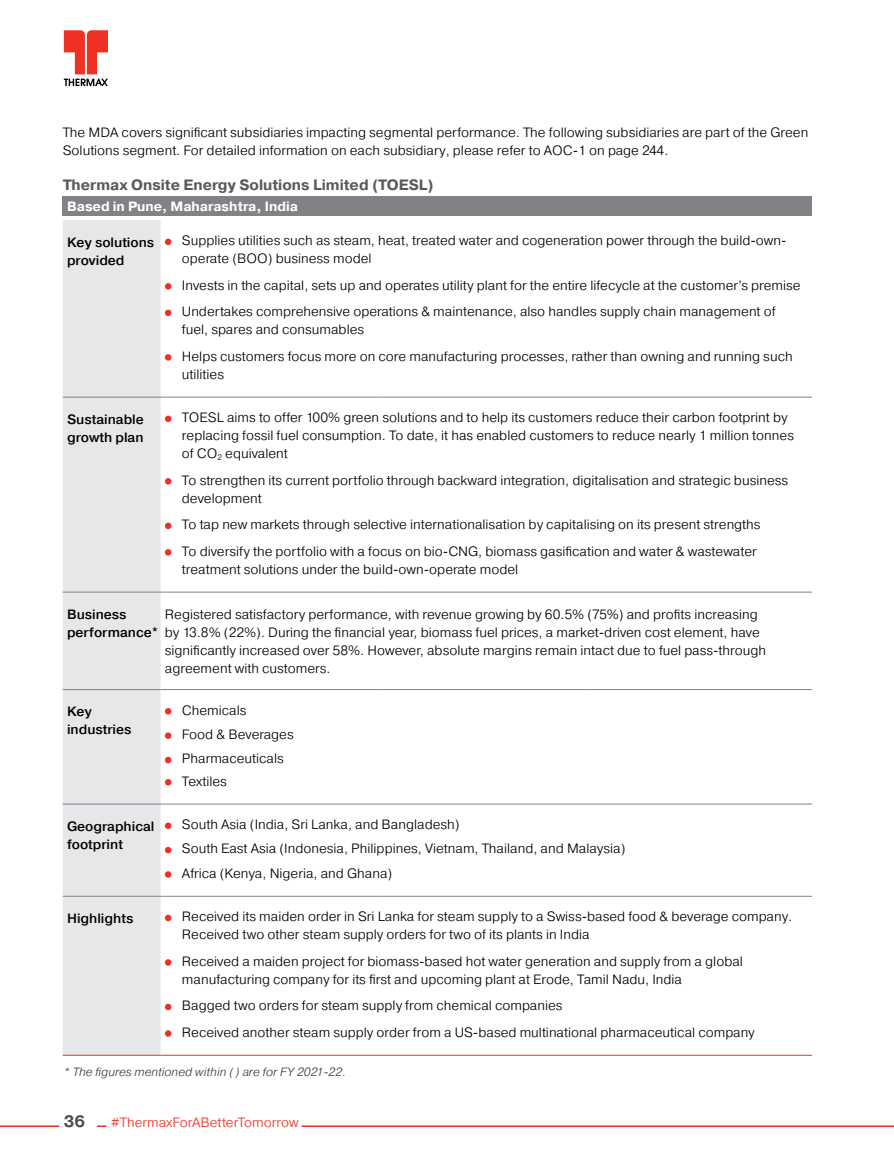
<style>
.page{position:relative;width:894px;height:1161px;background:#fff}
.page>*{position:absolute;margin:0;border:0;box-sizing:border-box;transform-origin:0 0}
.t1{font:700 16.5px "Pragmatica";color:#4d4d4f}
.t2{font:700 15px "Pragmatica";color:#58595b}
.t3{font:300 13.5px/18px "Pragmatica";color:#000}
.t4{font:500 13.5px/18px "Pragmatica";color:#000}
.t5{font:700 13.5px "Pragmatica";color:#fff}
.t6{font:300 13.5px "Pragmatica";color:#ee3124}
.t7{font:italic 300 12px "Pragmatica";color:#414042}
</style>
<div class="page">
<svg style="left:64px;top:30px;width:44px;height:56px"></svg>
<hr style="left:0;top:1125px;width:59px;height:2px;background:#ee3124">
<svg style="left:97px;top:1125px;width:9px;height:2px"></svg>
<hr style="left:301px;top:1125px;width:592px;height:2px;background:#ee3124">
<div style="left:63px;top:196px;width:748px;height:20px;background:#808285"></div>
<div style="left:63px;top:220px;width:98px;height:835px;background:#e6e7e8"></div>
<hr style="left:63px;top:1055px;width:98px;height:1px;background:#ee3124">
<hr style="left:161px;top:1055px;width:215px;height:1px;background:#ee3124">
<hr style="left:376px;top:1055px;width:215px;height:1px;background:#ee3124">
<hr style="left:591px;top:1055px;width:220px;height:1px;background:#ee3124">
<hr style="left:63px;top:397px;width:98px;height:1px;background:#808285">
<hr style="left:161px;top:397px;width:215px;height:1px;background:#808285">
<hr style="left:376px;top:397px;width:215px;height:1px;background:#808285">
<hr style="left:591px;top:397px;width:220px;height:1px;background:#808285">
<hr style="left:63px;top:592px;width:98px;height:1px;background:#808285">
<hr style="left:161px;top:592px;width:215px;height:1px;background:#808285">
<hr style="left:376px;top:592px;width:215px;height:1px;background:#808285">
<hr style="left:591px;top:592px;width:220px;height:1px;background:#808285">
<hr style="left:63px;top:689px;width:98px;height:1px;background:#808285">
<hr style="left:161px;top:689px;width:215px;height:1px;background:#808285">
<hr style="left:376px;top:689px;width:215px;height:1px;background:#808285">
<hr style="left:591px;top:689px;width:220px;height:1px;background:#808285">
<hr style="left:63px;top:804px;width:98px;height:1px;background:#808285">
<hr style="left:161px;top:804px;width:215px;height:1px;background:#808285">
<hr style="left:376px;top:804px;width:215px;height:1px;background:#808285">
<hr style="left:591px;top:804px;width:220px;height:1px;background:#808285">
<hr style="left:63px;top:896px;width:98px;height:1px;background:#808285">
<hr style="left:161px;top:896px;width:215px;height:1px;background:#808285">
<hr style="left:376px;top:896px;width:215px;height:1px;background:#808285">
<hr style="left:591px;top:896px;width:220px;height:1px;background:#808285">
<svg style="left:165px;top:239px;width:6px;height:6px"></svg>
<div style="left:165px;top:283px;width:6px;height:7px;background:#ee3124;border-radius:50%"></div>
<svg style="left:165px;top:310px;width:6px;height:6px"></svg>
<div style="left:165px;top:354px;width:6px;height:7px;background:#ee3124;border-radius:50%"></div>
<svg style="left:165px;top:416px;width:6px;height:6px"></svg>
<div style="left:165px;top:478px;width:6px;height:7px;background:#ee3124;border-radius:50%"></div>
<svg style="left:165px;top:523px;width:6px;height:6px"></svg>
<div style="left:165px;top:549px;width:6px;height:7px;background:#ee3124;border-radius:50%"></div>
<div style="left:165px;top:708px;width:6px;height:7px;background:#ee3124;border-radius:50%"></div>
<div style="left:165px;top:732px;width:6px;height:7px;background:#ee3124;border-radius:50%"></div>
<svg style="left:165px;top:757px;width:6px;height:6px"></svg>
<div style="left:165px;top:779px;width:6px;height:7px;background:#ee3124;border-radius:50%"></div>
<svg style="left:165px;top:823px;width:6px;height:6px"></svg>
<svg style="left:165px;top:847px;width:6px;height:6px"></svg>
<div style="left:165px;top:871px;width:6px;height:7px;background:#ee3124;border-radius:50%"></div>
<svg style="left:165px;top:915px;width:6px;height:6px"></svg>
<div style="left:165px;top:959px;width:6px;height:7px;background:#ee3124;border-radius:50%"></div>
<svg style="left:165px;top:1004px;width:6px;height:6px"></svg>
<div style="left:165px;top:1030px;width:6px;height:7px;background:#ee3124;border-radius:50%"></div>
<p class="t3" style="left:63px;top:123px;width:746px">The MDA covers significant subsidiaries impacting segmental performance. The following subsidiaries are part of the Green<br>Solutions segment. For detailed information on each subsidiary, please refer to AOC-1 on page 244.</p>
<p class="t2" style="left:63px;top:175px;width:372px">Thermax Onsite Energy Solutions Limited (TOESL)</p>
<p class="t5" style="left:67px;top:197px;width:232px">Based in Pune, Maharashtra, India</p>
<p class="t4" style="left:67px;top:233px;width:89px">Key solutions provided</p>
<p class="t3" style="left:182px;top:231px;width:606px">Supplies utilities such as steam, heat, treated water and cogeneration power through the build-own&shy;operate (BOO) business model</p>
<p class="t3" style="left:182px;top:271px;width:620px;line-height:26.5px">Invests in the capital, sets up and operates utility plant for the entire lifecycle at the customer’s premise<br>Undertakes comprehensive operations &amp; maintenance, also handles supply chain management of</p>
<p class="t3" style="left:182px;top:316px;width:612px;line-height:26.5px">fuel, spares and consumables<br>Helps customers focus more on core manufacturing processes, rather than owning and running such</p>
<p class="t3" style="left:182px;top:365px;width:44px">utilities</p>
<p class="t4" style="left:67px;top:410px;width:78px">Sustainable growth plan</p>
<p class="t3" style="left:182px;top:408px;width:613px">TOESL aims to offer 100% green solutions and to help its customers reduce their carbon footprint by replacing fossil fuel consumption. To date, it has enabled customers to reduce nearly 1 million tonnes of CO<sub>2</sub> equivalent</p>
<p class="t3" style="left:182px;top:471px;width:607px">To strengthen its current portfolio through backward integration, digitalisation and strategic business development</p>
<p class="t3" style="left:182px;top:511px;width:580px;line-height:26.5px">To tap new markets through selective internationalisation by capitalising on its present strengths<br>To diversify the portfolio with a focus on bio-CNG, biomass gasification and water &amp; wastewater</p>
<p class="t3" style="left:182px;top:560px;width:337px">treatment solutions under the build-own-operate model</p>
<p class="t4" style="left:67px;top:605px;width:93px">Business performance*</p>
<p class="t3" style="left:165px;top:605px;width:602px">Registered satisfactory performance, with revenue growing by 60.5% (75%) and profits increasing by 13.8% (22%). During the financial year, biomass fuel prices, a market-driven cost element, have significantly increased over 58%. However, absolute margins remain intact due to fuel pass-through agreement with customers.</p>
<p class="t4" style="left:67px;top:702px;width:66px">Key industries</p>
<p class="t3" style="left:182px;top:697px;width:113px;line-height:24.5px">Chemicals<br>Food &amp; Beverages<br>Pharmaceuticals</p>
<p class="t3" style="left:182px;top:772px;width:46px">Textiles</p>
<p class="t4" style="left:67px;top:817px;width:89px">Geographical footprint</p>
<p class="t3" style="left:182px;top:812px;width:445px;line-height:24.5px">South Asia (India, Sri Lanka, and Bangladesh)<br>South East Asia (Indonesia, Philippines, Vietnam, Thailand, and Malaysia)<br>Africa (Kenya, Nigeria, and Ghana)</p>
<p class="t4" style="left:67px;top:909px;width:68px">Highlights</p>
<p class="t3" style="left:182px;top:907px;width:611px">Received its maiden order in Sri Lanka for steam supply to a Swiss-based food &amp; beverage company.<br>Received two other steam supply orders for two of its plants in India</p>
<p class="t3" style="left:182px;top:952px;width:562px">Received a maiden project for biomass-based hot water generation and supply from a global manufacturing company for its first and upcoming plant at Erode, Tamil Nadu, India</p>
<p class="t3" style="left:182px;top:992px;width:574px;line-height:26.5px">Bagged two orders for steam supply from chemical companies<br>Received another steam supply order from a US-based multinational pharmaceutical company</p>
<p class="t7" style="left:64px;top:1065px;width:284px">* The figures mentioned within ( ) are for FY 2021-22.</p>
<p class="t1" style="left:64px;top:1111px;width:23px">36</p>
<p class="t6" style="left:111px;top:1114px;width:189px">#ThermaxForABetterTomorrow</p>
</div>
